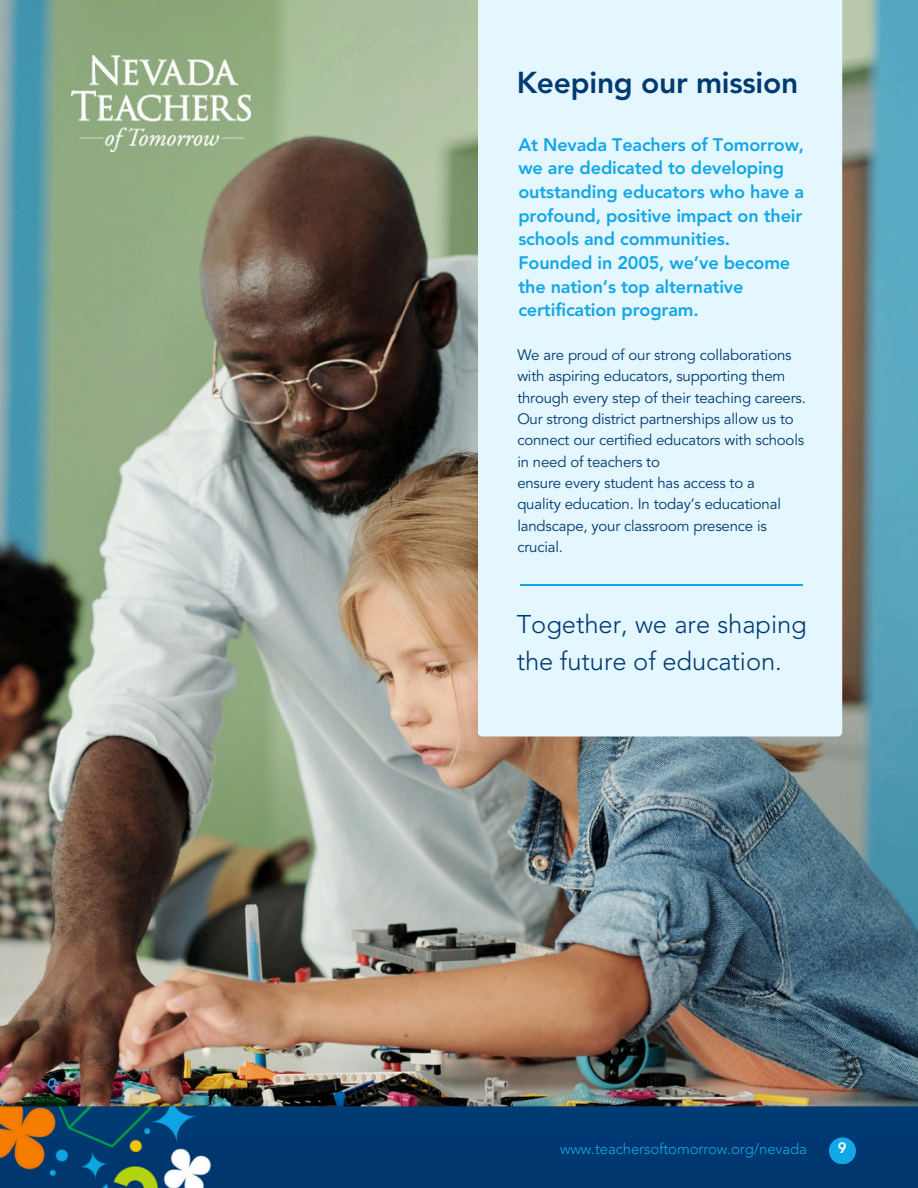
<style>
.page{position:relative;width:918px;height:1188px;background:#fff}
.page>*{position:absolute;margin:0;border:0;box-sizing:border-box;transform-origin:0 0}
.t1{font:800 30px "Avenir LT Std";letter-spacing:-.01em;color:#003a71}
.t2{font:300 25.5px/37.2px "Avenir LT Std";color:#003a71}
.t3{font:800 18px/23.7px "Avenir LT Std";letter-spacing:-.01em;color:#12a7e6}
.t4{font:15px/21.3px "Avenir LT Std";letter-spacing:-.01em;color:#003a71}
.t5{font:300 15px "Avenir LT Std";letter-spacing:-.01em;color:#12a7e6}
.t6{font:800 15px "Avenir LT Std";color:#fff}
</style>
<div class="page">
<img style="left:0;top:0;width:918px;height:1098px">
<div style="left:478px;top:0;width:364px;height:736px;background:#e4f6fe"></div>
<hr style="left:521px;top:584px;width:282px;height:1px;background:#12a7e6">
<img style="left:0;top:1098px;width:918px;height:90px">
<div style="left:829px;top:1137px;width:27px;height:27px;background:#12a7e6;border-radius:50%"></div>
<img style="left:71px;top:55px;width:179px;height:96px">
<p class="t1" style="left:517px;top:70px;width:283px">Keeping our mission</p>
<p class="t3" style="left:518px;top:134px;width:287px">At Nevada Teachers of Tomorrow, we are dedicated to developing outstanding educators who have a profound, positive impact on their schools and communities.<br>Founded in 2005, we’ve become the nation’s top alternative certification program.</p>
<h1 class="t4" style="left:517px;top:345px;width:290px">We are proud of our strong collaborations with aspiring educators, supporting them through every step of their teaching careers.<br>Our strong district partnerships allow us to connect our certified educators with schools in need of teachers to</h1>
<h3 class="t4" style="left:517px;top:474px;width:239px">ensure every student has access to a</h3>
<p class="t4" style="left:517px;top:495px;width:265px">quality education. In today’s educational landscape, your classroom presence is crucial.</p>
<p class="t2" style="left:517px;top:607px;width:292px">Together, we are shaping the future of education.</p>
<h2 class="t5" style="left:560px;top:1142px;width:248px">www.teachersoftomorrow.org/nevada</h2>
<p class="t6" style="left:838px;top:1142px;width:10px">9</p>
</div>
